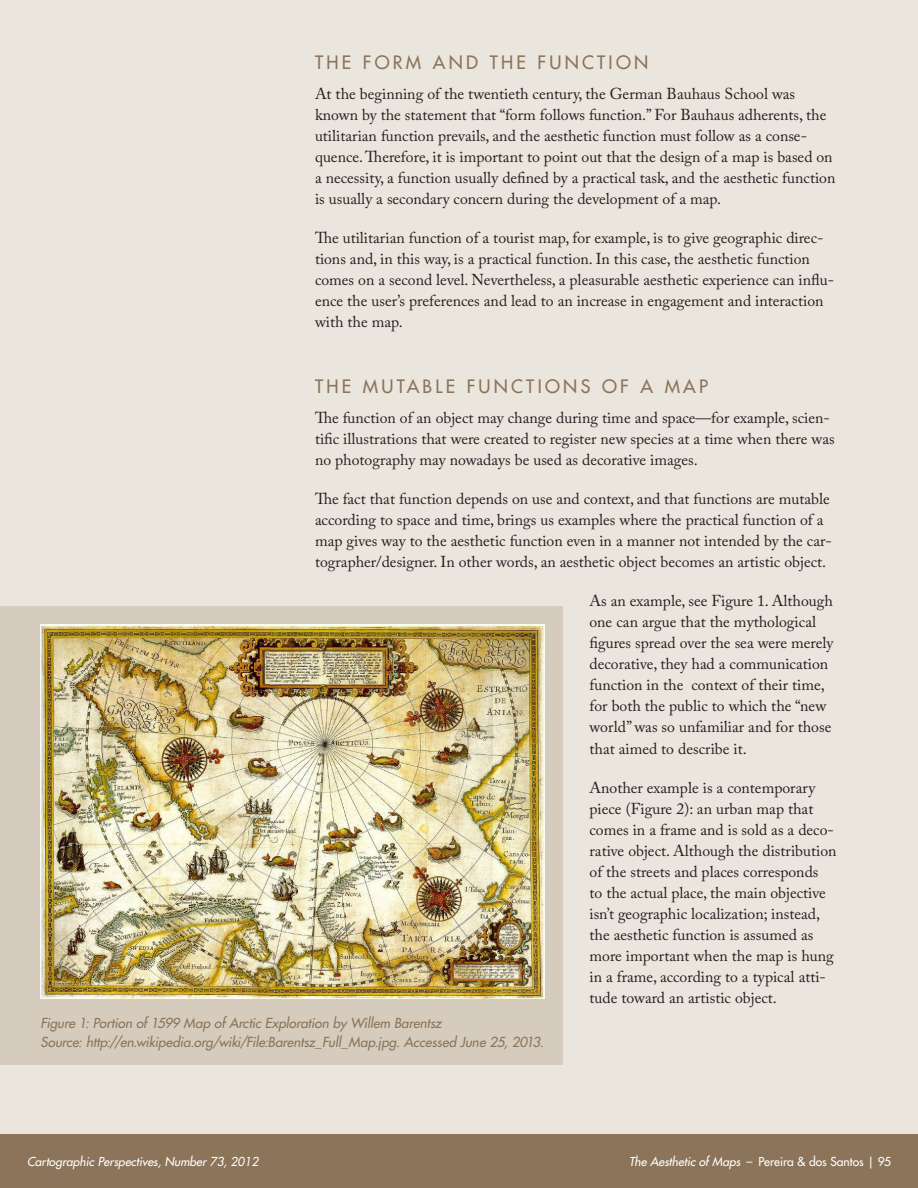
<style>
.page{position:relative;width:918px;height:1188px;background:#fff}
.page>*{position:absolute;margin:0;border:0;box-sizing:border-box;transform-origin:0 0}
.Medium_Header{font:500 18px "Futura Std";letter-spacing:.18em;color:#8b745a}
.Body_Text{font:15.75px/21px "Adobe Caslon Pro";color:#231f20}
.Figure_Caption{font:italic 500 13.5px/19.5px "Futura Std";letter-spacing:-.005em;color:#8b745a}
.t1{font:500 12px "Futura Std";letter-spacing:-.005em;color:#fff}
.t2{font:italic 500 12px "Futura Std";color:#fff}
.s1{font-style:italic}
</style>
<div class="page">
<div style="left:0;top:1134px;width:918px;height:54px;background:#8b745a"></div>
<div style="left:0;top:0;width:918px;height:1134px;background:#eae5dd"></div>
<div style="left:0;top:607px;width:562px;height:458px;background:#d6ccbd"></div>
<img style="left:40px;top:625px;width:504px;height:374px">
<p class="Medium_Header" style="left:315px;top:51px;width:335px">THE FORM AND THE FUNCTION</p>
<p class="Body_Text" style="left:315px;top:83px;width:522px">At the beginning of the twentieth century, the German Bauhaus School was known by the statement that “form follows function.” For Bauhaus adherents, the utilitarian function prevails, and the aesthetic function must follow as a conse&shy;quence. Therefore, it is important to point out that the design of a map is based on a necessity, a function usually defined by a practical task, and the aesthetic function is usually a secondary concern during the development of a map.</p>
<p class="Body_Text" style="left:315px;top:227px;width:521px">The utilitarian function of a tourist map, for example, is to give geographic direc&shy;tions and, in this way, is a practical function. In this case, the aesthetic function comes on a second level. Nevertheless, a pleasurable aesthetic experience can influ&shy;ence the user’s preferences and lead to an increase in engagement and interaction with the map.</p>
<p class="Medium_Header" style="left:315px;top:376px;width:395px">THE MUTABLE FUNCTIONS OF A MAP</p>
<p class="Body_Text" style="left:315px;top:408px;width:521px">The function of an object may change during time and space—for example, scien&shy;tific illustrations that were created to register new species at a time when there was no photography may nowadays be used as decorative images.</p>
<p class="Body_Text" style="left:315px;top:489px;width:519px">The fact that function depends on use and context, and that functions are mutable according to space and time, brings us examples where the practical function of a map gives way to the aesthetic function even in a manner not intended by the car&shy;tographer/designer. In other words, an aesthetic object becomes an artistic object.</p>
<p class="Body_Text" style="left:590px;top:590px;width:245px">As an example, see Figure 1. Although one can argue that the mythological figures spread over the sea were merely decorative, they had a communication function in the context of their time, for both the public to which the “new world” was so unfamiliar and for those that aimed to describe it.</p>
<p class="Body_Text" style="left:590px;top:777px;width:249px">Another example is a contemporary piece (Figure 2): an urban map that comes in a frame and is sold as a deco&shy;rative object. Although the distribution of the streets and places corresponds<br>to the actual place, the main objective isn’t geographic localization; instead, the aesthetic function is assumed as more important when the map is hung in a frame, according to a typical atti&shy;tude toward an artistic object.</p>
<p class="Figure_Caption" style="left:40px;top:1013px;width:505px">Figure 1: Portion of 1599 Map of Arctic Exploration by Willem Barentsz<br>Source: http://en.wikipedia.org/wiki/File:Barentsz_Full_Map.jpg. Accessed June 25, 2013.</p>
<p class="t2" style="left:27px;top:1154px;width:233px">Cartographic Perspectives, Number 73, 2012</p>
<p class="t1" style="left:629px;top:1154px;width:263px"><span class="s1">The Aesthetic of Maps</span> – Pereira &amp; dos Santos | 95</p>
</div>
